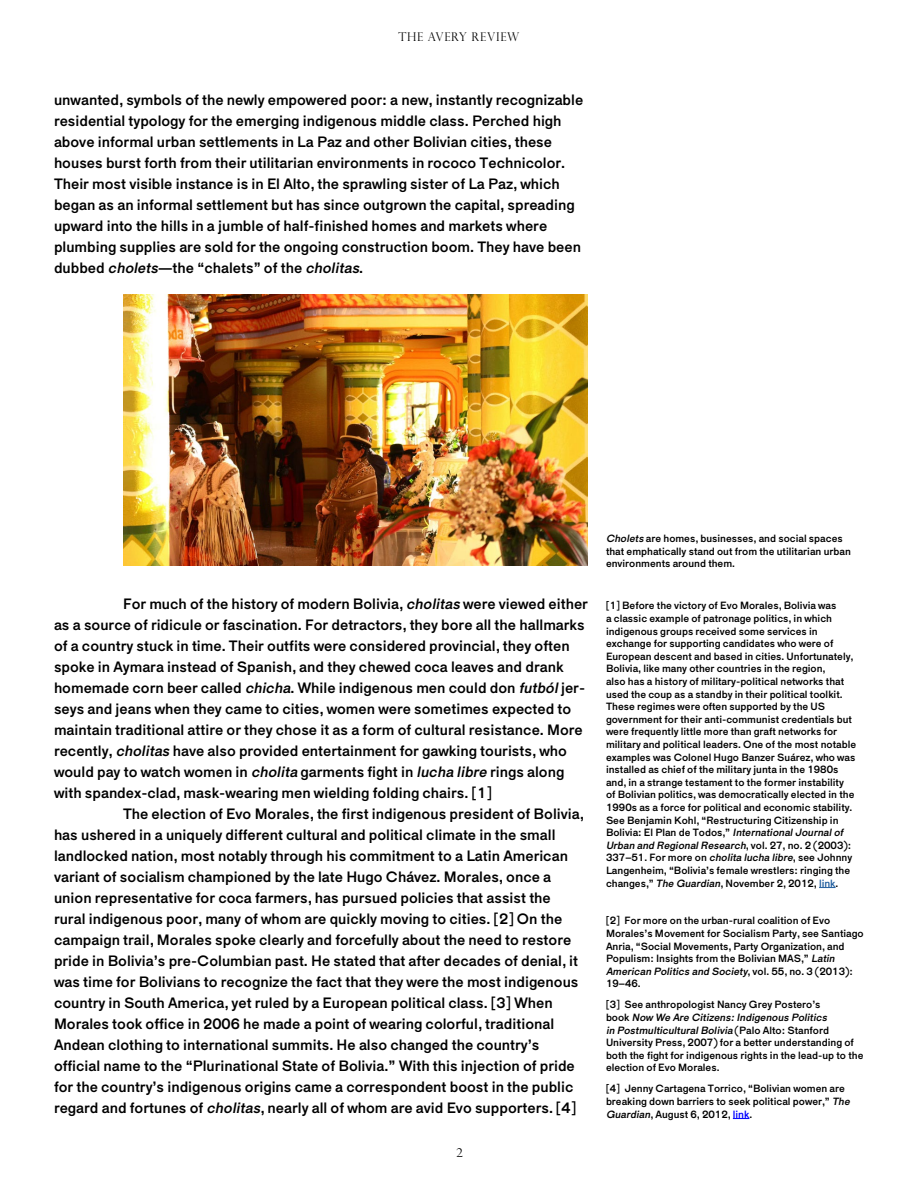
<style>
.page{position:relative;width:918px;height:1188px;background:#fff}
.page>*{position:absolute;margin:0;border:0;box-sizing:border-box;transform-origin:0 0}
.Main_Paragraph{font:15px/21px "Maria Pro";color:#000}
.t1{font:300 12px "Perpetua Titling MT Std";letter-spacing:.06em;color:#000}
.Footnotes{font:10.5px/12.6px "Maria Pro";color:#000}
.Captions{font:10.5px/12.6px "Maria Pro";color:#000}
.s1{font-style:italic}
.s2{color:#215e9e}
.s3{color:#00f}
</style>
<div class="page">
<img style="left:123px;top:294px;width:465px;height:272px">
<svg style="left:819px;top:887px;width:17px;height:1px"></svg>
<svg style="left:733px;top:1118px;width:16px;height:1px"></svg>
<p class="t1" style="left:399px;top:30px;width:122px">THE AVERY REVIEW</p>
<p class="Main_Paragraph" style="left:54px;top:90px;width:531px">unwanted, symbols of the newly empowered poor: a new, instantly recognizable residential typology for the emerging indigenous middle class. Perched high above informal urban settlements in La Paz and other Bolivian cities, these houses burst forth from their utilitarian environments in rococo Technicolor.<br>Their most visible instance is in El Alto, the sprawling sister of La Paz, which began as an informal settlement but has since outgrown the capital, spreading upward into the hills in a jumble of half-finished homes and markets where plumbing supplies are sold for the ongoing construction boom. They have been dubbed <span class="s1">cholets</span>—the “chalets” of the <span class="s1">cholitas</span>.</p>
<p class="Main_Paragraph" style="left:54px;top:594px;width:535px;text-indent:69px">For much of the history of modern Bolivia, <span class="s1">cholitas</span>were viewed either as a source of ridicule or fascination. For detractors, they bore all the hallmarks of a country stuck in time. Their outfits were considered provincial, they often spoke in Aymara instead of Spanish, and they chewed coca leaves and drank homemade corn beer called <span class="s1">chicha</span>. While indigenous men could don <span class="s1">futból</span>jer&shy;seys and jeans when they came to cities, women were sometimes expected to maintain traditional attire or they chose it as a form of cultural resistance. More recently, <span class="s1">cholitas</span>have also provided entertainment for gawking tourists, who would pay to watch women in <span class="s1">cholita</span>garments fight in <span class="s1">lucha libre</span>rings along with spandex-clad, mask-wearing men wielding folding chairs. [1]</p>
<p class="Main_Paragraph" style="left:54px;top:804px;width:531px;text-indent:69px">The election of Evo Morales, the first indigenous president of Bolivia, has ushered in a uniquely different cultural and political climate in the small landlocked nation, most notably through his commitment to a Latin American variant of socialism championed by the late Hugo Chávez. Morales, once a union representative for coca farmers, has pursued policies that assist the rural indigenous poor, many of whom are quickly moving to cities. [2] On the campaign trail, Morales spoke clearly and forcefully about the need to restore pride in Bolivia’s pre-Columbian past. He stated that after decades of denial, it was time for Bolivians to recognize the fact that they were the most indigenous country in South America, yet ruled by a European political class. [3] When Morales took office in 2006 he made a point of wearing colorful, traditional Andean clothing to international summits. He also changed the country’s official name to the “Plurinational State of Bolivia.” With this injection of pride for the country’s indigenous origins came a correspondent boost in the public regard and fortunes of <span class="s1">cholitas</span>, nearly all of whom are avid Evo supporters. [4]</p>
<p class="t1" style="left:456px;top:1146px;width:8px">2</p>
<p class="Captions" style="left:606px;top:532px;width:246px"><span class="s1">Cholets</span>are homes, businesses, and social spaces that emphatically stand out from the utilitarian urban environments around them.</p>
<p class="Footnotes" style="left:606px;top:599px;width:252px">[1] Before the victory of Evo Morales, Bolivia was<br>a classic example of patronage politics, in which indigenous groups received some services in exchange for supporting candidates who were of European descent and based in cities. Unfortunately, Bolivia, like many other countries in the region,<br>also has a history of military-political networks that used the coup as a standby in their political toolkit.<br>These regimes were often supported by the US government for their anti-communist credentials but were frequently little more than graft networks for military and political leaders. One of the most notable examples was Colonel Hugo Banzer Suárez, who was installed as chief of the military junta in the 1980s and, in a strange testament to the former instability<br>of Bolivian politics, was democratically elected in the 1990s as a force for political and economic stability.<br>See Benjamin Kohl, “Restructuring Citizenship in Bolivia: El Plan de Todos,” <span class="s1">InternationalJournalof Urban and RegionalResearch</span>, vo l . 2 7 , n o . 2 (2 0 0 3 ) :<br>337–51. For more on <span class="s1">cholita lucha libre</span>, see Johnny Langenheim, “Bolivia’s female wrestlers: ringing the changes,” <span class="s1">The Guardian</span>, November 2, 2012, <span class="s2">link</span>.</p>
<p class="Footnotes" style="left:606px;top:914px;width:259px">[2] For more on the urban-rural coalition of Evo Morales’s Movement for Socialism Party, see Santiago Anria, “Social Movements, Party Organization, and Populism: Insights from the Bolivian MAS,” <span class="s1">Latin American Politics and Society</span>, vo l . 5 5 , n o . 3 (2 0 1 3 ) :<br>19–46.</p>
<p class="Footnotes" style="left:606px;top:998px;width:259px">[3] See anthropologist Nancy Grey Postero’s<br>b o o k <span class="s1">Now We Are Citizens:Indigenous Politics<br>in PostmulticulturalBolivia</span> ( Pa l o A l t o : St a n fo rd University Press, 2007) for a better understanding of both the fight for indigenous rights in the lead-up to the election of Evo Morales.</p>
<p class="Footnotes" style="left:606px;top:1082px;width:248px">[4] Jenny Cartagena Torrico, “Bolivian women are breaking down barriers to seek political power,” <span class="s1">The<br>Guardian</span>, August 6, 2012, <span class="s3">link</span>.</p>
</div>
